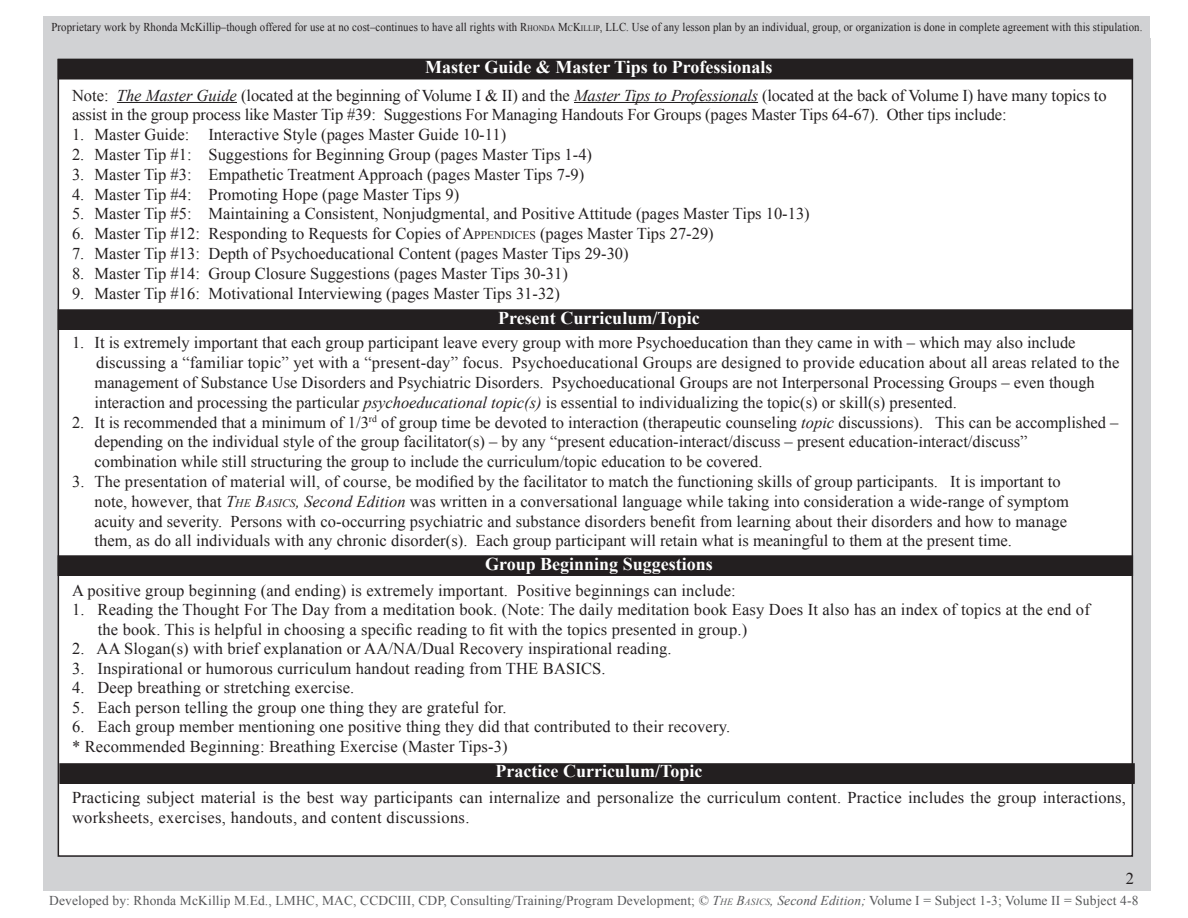
<style>
.page{position:relative;width:1188px;height:918px;background:#fff}
.page>*{position:absolute;margin:0;border:0;box-sizing:border-box;transform-origin:0 0}
.white_head{font:700 18px "Times New Roman";color:#fff}
.Page_No_1{font:16.5px/19.8px "Times New Roman";color:#231f20}
.t1{font:13.5px "Times New Roman";letter-spacing:.01em;color:#57585a}
.t2{font:12px "Times New Roman";letter-spacing:.01em;color:#231f20;scale:.9 1}
.s1{font-style:inherit}
.s2{font-size:8.4px}
.s3{font-style:italic}
.s4{font-size:11.55px}
.s5{font-style:italic;font-size:11.55px}
.s6{font-style:italic;font-size:9.45px}
</style>
<div class="page">
<div style="left:43px;top:39px;width:1108px;height:852px;background:#d1d2d4"></div>
<div style="left:43px;top:16px;width:1107px;height:23px;background:#d1d2d4"></div>
<div style="left:58px;top:60px;width:1074px;height:796px;background:#fff"></div>
<div style="left:60px;top:764px;width:1074px;height:19px;background:#231f20"></div>
<div style="left:59px;top:763px;width:1076px;height:21px;border:2px solid #231f20"></div>
<div style="left:58px;top:556px;width:1074px;height:19px;background:#231f20"></div>
<div style="left:58px;top:555px;width:1075px;height:21px;border:2px solid #231f20"></div>
<div style="left:58px;top:310px;width:1074px;height:19px;background:#231f20"></div>
<div style="left:58px;top:309px;width:1075px;height:21px;border:2px solid #231f20"></div>
<div style="left:58px;top:60px;width:1074px;height:19px;background:#231f20"></div>
<div style="left:58px;top:59px;width:1075px;height:21px;border:2px solid #231f20"></div>
<hr style="left:117px;top:102px;width:120px;height:1px;background:#231f20">
<hr style="left:574px;top:102px;width:184px;height:1px;background:#231f20">
<p class="t2" style="left:51px;top:19px;width:1214px">Proprietary work by Rhonda McKillip–though offered for use at no cost–continues to have all rights with <span class="s1">R</span><span class="s2">HONDA</span> <span class="s1">M</span><span class="s2">C</span><span class="s1">K</span><span class="s2">ILLIP</span><span class="s1">, LLC</span> . Use of any lesson plan by an individual, group, or organization is done in complete agreement with this stipulation.</p>
<p class="white_head" style="left:425px;top:55px;width:349px">Master Guide &amp; Master Tips to Professionals</p>
<p class="Page_No_1" style="left:72px;top:85px;width:1036px">Note: <span class="s3">The Master Guide</span> (located at the beginning of Volume I &amp; II) and the <span class="s3">Master Tips to Professionals</span> (located at the back of Volume I) have many topics to</p>
<p class="Page_No_1" style="left:72px;top:105px;width:936px">assist in the group process like Master Tip #39: Suggestions For Managing Handouts For Groups (pages Master Tips 64-67). Other tips include:</p>
<p class="Page_No_1" style="left:72px;top:125px;width:436px">1. Master Guide: Interactive Style (pages Master Guide 10-11)</p>
<p class="Page_No_1" style="left:72px;top:144px;width:522px">2. Master Tip #1: Suggestions for Beginning Group (pages Master Tips 1-4)</p>
<p class="Page_No_1" style="left:72px;top:164px;width:514px">3. Master Tip #3: Empathetic Treatment Approach (pages Master Tips 7-9)</p>
<p class="Page_No_1" style="left:72px;top:184px;width:389px">4. Master Tip #4: Promoting Hope (page Master Tips 9)</p>
<p class="Page_No_1" style="left:72px;top:204px;width:739px">5. Master Tip #5: Maintaining a Consistent, Nonjudgmental, and Positive Attitude (pages Master Tips 10-13)</p>
<p class="Page_No_1" style="left:72px;top:224px;width:643px">6. Master Tip #12: Responding to Requests for Copies of <span class="s1">A</span><span class="s4">PPENDICES</span> (pages Master Tips 27-29)</p>
<p class="Page_No_1" style="left:72px;top:243px;width:558px">7. Master Tip #13: Depth of Psychoeducational Content (pages Master Tips 29-30)</p>
<p class="Page_No_1" style="left:72px;top:263px;width:497px">8. Master Tip #14: Group Closure Suggestions (pages Master Tips 30-31)</p>
<p class="Page_No_1" style="left:72px;top:283px;width:489px">9. Master Tip #16: Motivational Interviewing (pages Master Tips 31-32)</p>
<p class="white_head" style="left:498px;top:306px;width:203px">Present Curriculum/Topic</p>
<p class="Page_No_1" style="left:94px;top:333px;width:1026px;text-indent:-22px">1. It is extremely important that each group participant leave every group with more Psychoeducation than they came in with – which may also include discussing a “familiar topic” yet with a “present-day” focus. Psychoeducational Groups are designed to provide education about all areas related to the management of Substance Use Disorders and Psychiatric Disorders. Psychoeducational Groups are not Interpersonal Processing Groups – even though interaction and processing the particular <span class="s3">psychoeducational topic(s)</span> is essential to individualizing the topic(s) or skill(s) presented.</p>
<p class="Page_No_1" style="left:94px;top:412px;width:1026px;text-indent:-22px">2. It is recommended that a minimum of 1/3<sup>rd</sup> of group time be devoted to interaction (therapeutic counseling <span class="s3">topic</span> discussions). This can be accomplished – depending on the individual style of the group facilitator(s) – by any “present education-interact/discuss – present education-interact/discuss”<br>combination while still structuring the group to include the curriculum/topic education to be covered.</p>
<p class="Page_No_1" style="left:94px;top:471px;width:976px;text-indent:-22px">3. The presentation of material will, of course, be modified by the facilitator to match the functioning skills of group participants. It is important to note, however, that <span class="s3">T</span><span class="s5">HE</span> <span class="s3">B</span><span class="s5">ASICS</span><span class="s3">, Second Edition</span> was written in a conversational language while taking into consideration a wide-range of symptom acuity and severity. Persons with co-occurring psychiatric and substance disorders benefit from learning about their disorders and how to manage them, as do all individuals with any chronic disorder(s). Each group participant will retain what is meaningful to them at the present time.</p>
<p class="white_head" style="left:485px;top:552px;width:229px">Group Beginning Suggestions</p>
<p class="Page_No_1" style="left:72px;top:580px;width:665px">A positive group beginning (and ending) is extremely important. Positive beginnings can include:</p>
<p class="Page_No_1" style="left:72px;top:600px;width:1019px">1. Reading the Thought For The Day from a meditation book. (Note: The daily meditation book Easy Does It also has an index of topics at the end of</p>
<p class="Page_No_1" style="left:98px;top:619px;width:651px">the book. This is helpful in choosing a specific reading to fit with the topics presented in group.)</p>
<p class="Page_No_1" style="left:72px;top:639px;width:601px">2. AA Slogan(s) with brief explanation or AA/NA/Dual Recovery inspirational reading.</p>
<p class="Page_No_1" style="left:72px;top:658px;width:535px">3. Inspirational or humorous curriculum handout reading from THE BASICS.</p>
<p class="Page_No_1" style="left:72px;top:678px;width:284px">4. Deep breathing or stretching exercise.</p>
<p class="Page_No_1" style="left:72px;top:697px;width:436px">5. Each person telling the group one thing they are grateful for.</p>
<p class="Page_No_1" style="left:72px;top:717px;width:660px">6. Each group member mentioning one positive thing they did that contributed to their recovery.</p>
<p class="Page_No_1" style="left:72px;top:736px;width:437px">* Recommended Beginning: Breathing Exercise (Master Tips-3)</p>
<p class="white_head" style="left:496px;top:759px;width:208px">Practice Curriculum/Topic</p>
<p class="Page_No_1" style="left:72px;top:787px;width:1056px">Practicing subject material is the best way participants can internalize and personalize the curriculum content. Practice includes the group interactions, worksheets, exercises, handouts, and content discussions.</p>
<p class="Page_No_1" style="left:1126px;top:869px;width:10px">2</p>
<p class="t1" style="left:49px;top:892px;width:1091px">Developed by: Rhonda McKillip M.Ed., LMHC, MAC, CCDCIII, CDP, Consulting/Training/Program Development; © <span class="s3">T</span><span class="s6">HE</span> <span class="s3">B</span><span class="s6">ASICS</span><span class="s3">, Second Edition;</span> Volume I = Subject 1-3; Volume II = Subject 4-8</p>
</div>
